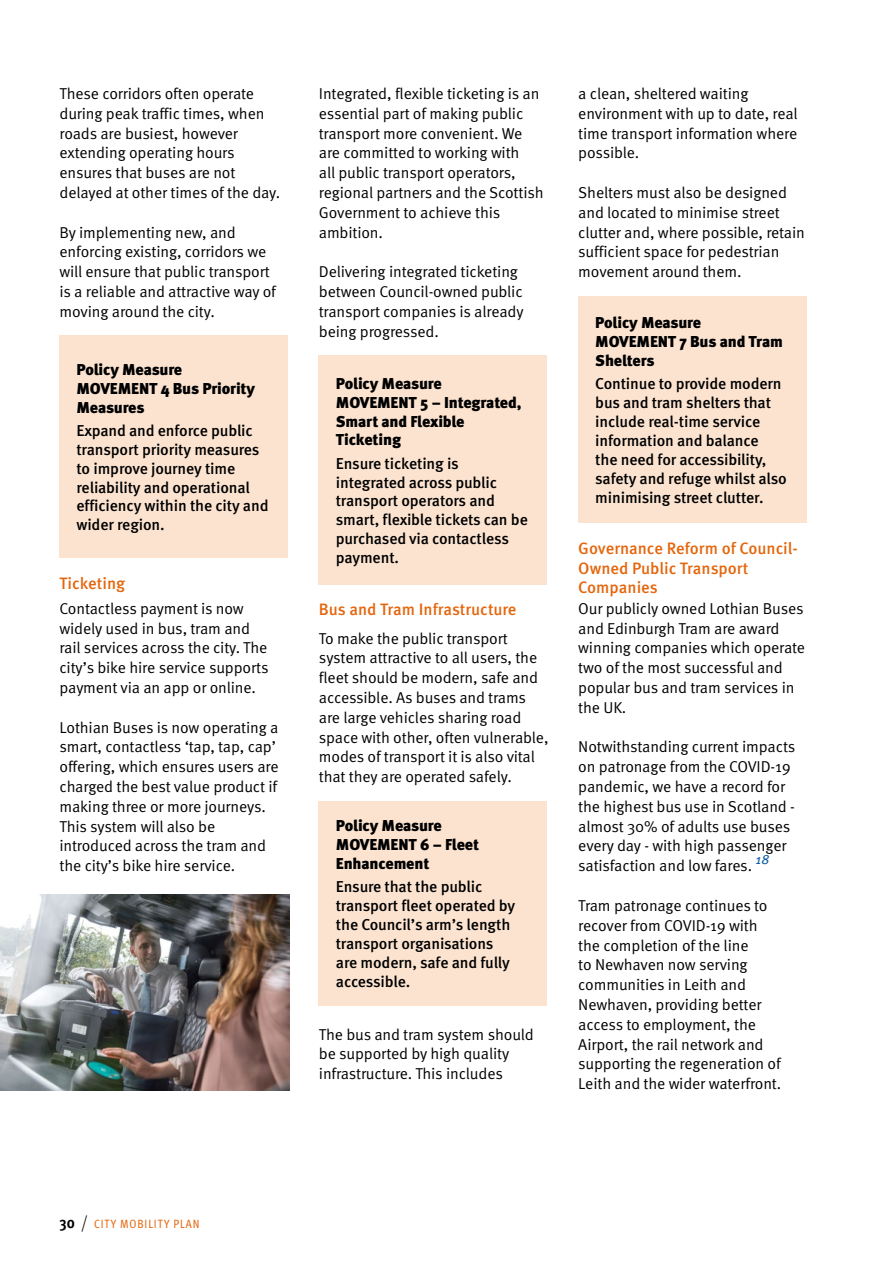
<style>
.page{position:relative;width:893px;height:1263px;background:#fff}
.page>*{position:absolute;margin:0;border:0;box-sizing:border-box;transform-origin:0 0}
.t1{font:500 16.5px/19.8px "Meta Pro";color:#e4660d}
.t2{font:15.75px/19.8px "Meta Pro Norm";letter-spacing:-.01em;color:#000}
.t3{font:500 15.75px/18.9px "Meta Pro";letter-spacing:-.01em;color:#000}
.t4{font:900 15.75px/18.9px "Meta Pro";letter-spacing:-.01em;color:#000}
.t5{font:italic 13.5px "Meta Pro";color:#0d5ca1}
.t6{font:condensed 12px "Meta Pro";letter-spacing:.08em;color:#e4660d}
.s1{font-weight:700;font-size:15.75px;color:#000}
.s2{font-weight:300;font-stretch:normal;font-size:18px;color:#000}
</style>
<div class="page">
<div style="left:60px;top:336px;width:228px;height:222px;background:#fbe3d0"></div>
<img style="left:0;top:895px;width:289px;height:196px">
<div style="left:319px;top:355px;width:228px;height:230px;background:#fbe3d0"></div>
<div style="left:319px;top:801px;width:228px;height:204px;background:#fbe3d0"></div>
<div style="left:578px;top:296px;width:228px;height:227px;background:#fbe3d0"></div>
<p class="t2" style="left:60px;top:83px;width:222px">These corridors often operate during peak traffic times, when roads are busiest, however extending operating hours ensures that buses are not delayed at other times of the day.</p>
<p class="t2" style="left:60px;top:221px;width:218px">By implementing new, and enforcing existing, corridors we will ensure that public transport is a reliable and attractive way of moving around the city.</p>
<p class="t4" style="left:77px;top:359px;width:180px">Policy Measure<br>MOVEMENT 4 Bus Priority<br>Measures</p>
<p class="t3" style="left:77px;top:420px;width:194px">Expand and enforce public transport priority measures to improve journey time reliability and operational efficiency within the city and wider region.</p>
<p class="t1" style="left:60px;top:572px;width:67px">Ticketing</p>
<p class="t2" style="left:60px;top:597px;width:211px">Contactless payment is now widely used in bus, tram and rail services across the city. The city’s bike hire service supports payment via an app or online.</p>
<p class="t2" style="left:60px;top:716px;width:221px">Lothian Buses is now operating a smart, contactless ‘tap, tap, cap’ offering, which ensures users are charged the best value product if making three or more journeys.<br>This system will also be introduced across the tram and the city’s bike hire service.</p>
<p class="t2" style="left:319px;top:83px;width:226px">Integrated, flexible ticketing is an essential part of making public transport more convenient. We are committed to working with<br>all public transport operators, regional partners and the Scottish<br>Government to achieve this ambition.</p>
<p class="t2" style="left:319px;top:261px;width:206px">Delivering integrated ticketing between Council-owned public transport companies is already being progressed.</p>
<p class="t4" style="left:336px;top:373px;width:187px">Policy Measure<br>MOVEMENT 5 – Integrated,<br>Smart and Flexible<br>Ticketing</p>
<p class="t3" style="left:336px;top:453px;width:194px">Ensure ticketing is integrated across public transport operators and smart, flexible tickets can be purchased via contactless payment.</p>
<p class="t1" style="left:319px;top:599px;width:199px">Bus and Tram Infrastructure</p>
<p class="t2" style="left:319px;top:627px;width:231px">To make the public transport system attractive to all users, the fleet should be modern, safe and accessible. As buses and trams are large vehicles sharing road space with other, often vulnerable, modes of transport it is also vital that they are operated safely.</p>
<p class="t4" style="left:336px;top:815px;width:145px">Policy Measure<br>MOVEMENT 6 – Fleet<br>Enhancement</p>
<p class="t3" style="left:336px;top:876px;width:181px">Ensure that the public transport fleet operated by the Council’s arm’s length transport organisations are modern, safe and fully accessible.</p>
<p class="t2" style="left:319px;top:1023px;width:217px">The bus and tram system should be supported by high quality infrastructure. This includes</p>
<p class="t2" style="left:578px;top:83px;width:221px">a clean, sheltered waiting environment with up to date, real time transport information where possible.</p>
<p class="t2" style="left:578px;top:182px;width:228px">Shelters must also be designed and located to minimise street clutter and, where possible, retain sufficient space for pedestrian movement around them.</p>
<p class="t4" style="left:595px;top:312px;width:189px">Policy Measure<br>MOVEMENT 7 Bus and Tram<br>Shelters</p>
<p class="t3" style="left:595px;top:373px;width:193px">Continue to provide modern bus and tram shelters that include real-time service information and balance<br>the need for accessibility, safety and refuge whilst also minimising street clutter.</p>
<p class="t1" style="left:578px;top:537px;width:221px">Governance Reform of Council-<br>Owned Public Transport<br>Companies</p>
<p class="t2" style="left:578px;top:597px;width:228px">Our publicly owned Lothian Buses and Edinburgh Tram are award winning companies which operate two of the most successful and popular bus and tram services in the UK.</p>
<p class="t2" style="left:578px;top:736px;width:219px">Notwithstanding current impacts on patronage from the COVID-19 pandemic, we have a record for the highest bus use in Scotland - almost 30% of adults use buses every day - with high passenger satisfaction and low fares.</p>
<p class="t5" style="left:755px;top:849px;width:15px">18</p>
<p class="t2" style="left:578px;top:894px;width:205px">Tram patronage continues to recover from COVID-19 with the completion of the line<br>to Newhaven now serving communities in Leith and<br>Newhaven, providing better access to employment, the<br>Airport, the rail network and supporting the regeneration of<br>Leith and the wider waterfront.</p>
<p class="t6" style="left:60px;top:1214px;width:142px"><span class="s1">30</span> <span class="s2">/</span> CITY MOBILITY PLAN</p>
</div>
